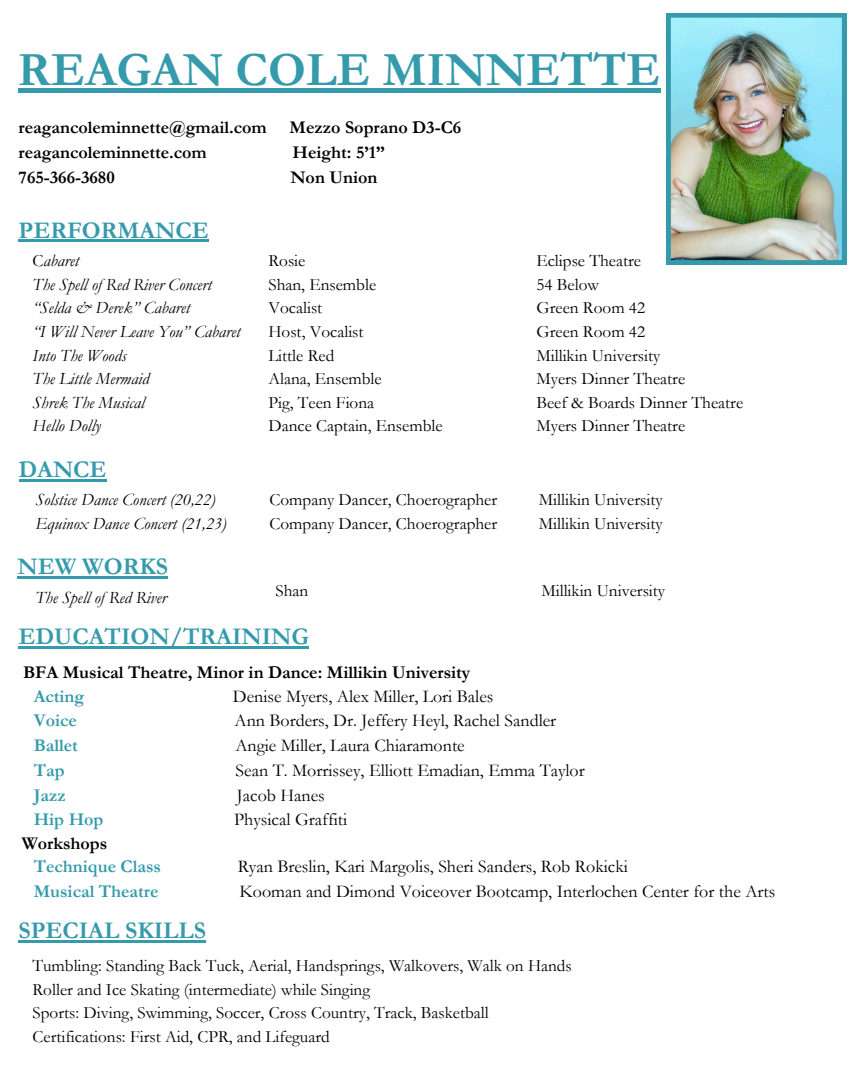
<style>
.page{position:relative;width:864px;height:1080px;background:#fff}
.page>*{position:absolute;margin:0;border:0;box-sizing:border-box;transform-origin:0 0}
.t1{font:700 48px "Garamond";color:#359aab}
.t2{font:700 24px "Garamond";color:#359aab}
.t3{font:18px "Garamond";color:#000}
.t4{font:700 18px "Garamond";color:#000}
.t5{font:700 18px "Garamond";color:#359aab}
.t6{font:17.25px "Garamond";color:#000}
.t7{font:italic 17.25px "Garamond";color:#000}
.s1{font-style:normal}
</style>
<div class="page">
<img style="left:666px;top:13px;width:180px;height:252px">
<div style="left:18px;top:88px;width:642px;height:5px;background:#359aab"></div>
<hr style="left:19px;top:240px;width:190px;height:2px;background:#359aab">
<hr style="left:19px;top:479px;width:88px;height:2px;background:#359aab">
<hr style="left:19px;top:646px;width:290px;height:3px;background:#359aab">
<hr style="left:19px;top:941px;width:187px;height:2px;background:#359aab">
<hr style="left:18px;top:577px;width:150px;height:2px;background:#359aab">
<p class="t1" style="left:18px;top:44px;width:644px">REAGAN COLE MINNETTE</p>
<h1 class="t4" style="left:19px;top:118px;width:250px">reagancoleminnette@gmail.com</h1>
<h1 class="t4" style="left:290px;top:118px;width:173px">Mezzo Soprano D3-C6</h1>
<h1 class="t4" style="left:19px;top:143px;width:190px">reagancoleminnette.com</h1>
<h1 class="t4" style="left:293px;top:143px;width:94px">Height: 5’1”</h1>
<h1 class="t4" style="left:19px;top:167px;width:98px">765-366-3680</h1>
<h1 class="t4" style="left:290px;top:167px;width:88px">Non Union</h1>
<h3 class="t2" style="left:19px;top:217px;width:192px">PERFORMANCE</h3>
<h2 class="t7" style="left:33px;top:251px;width:48px"><span class="s1">C</span>abaret</h2>
<p class="t7" style="left:33px;top:275px;width:181px">The Spell of Red River Concert</p>
<p class="t7" style="left:33px;top:298px;width:159px">“Selda &amp; Derek” Cabaret</p>
<p class="t7" style="left:33px;top:322px;width:209px">“I Will Never Leave You” Cabaret</p>
<p class="t7" style="left:33px;top:346px;width:95px">Into The Woods</p>
<p class="t7" style="left:33px;top:369px;width:118px">The Little Mermaid</p>
<p class="t7" style="left:33px;top:393px;width:113px">Shrek The Musical</p>
<p class="t7" style="left:33px;top:417px;width:70px">Hello Dolly</p>
<p class="t6" style="left:536px;top:251px;width:106px">Eclipse Theatre</p>
<p class="t6" style="left:536px;top:275px;width:64px">54 Below</p>
<p class="t6" style="left:536px;top:298px;width:110px">Green Room 42</p>
<p class="t6" style="left:536px;top:322px;width:110px">Green Room 42</p>
<p class="t6" style="left:536px;top:346px;width:125px">Millikin University</p>
<p class="t6" style="left:536px;top:369px;width:150px">Myers Dinner Theatre</p>
<p class="t6" style="left:536px;top:393px;width:208px">Beef &amp; Boards Dinner Theatre</p>
<p class="t6" style="left:536px;top:417px;width:150px">Myers Dinner Theatre</p>
<p class="t6" style="left:268px;top:251px;width:38px">Rosie</p>
<p class="t6" style="left:268px;top:275px;width:109px">Shan, Ensemble</p>
<p class="t6" style="left:268px;top:298px;width:55px">Vocalist</p>
<p class="t6" style="left:268px;top:322px;width:97px">Host, Vocalist</p>
<p class="t6" style="left:268px;top:346px;width:67px">Little Red</p>
<p class="t6" style="left:268px;top:369px;width:115px">Alana, Ensemble</p>
<p class="t6" style="left:268px;top:393px;width:107px">Pig, Teen Fiona</p>
<p class="t6" style="left:268px;top:417px;width:176px">Dance Captain, Ensemble</p>
<p class="t2" style="left:19px;top:456px;width:89px">DANCE</p>
<p class="t7" style="left:35px;top:490px;width:181px">Solstice Dance Concert (20,22)</p>
<p class="t7" style="left:35px;top:514px;width:193px">Equinox Dance Concert (21,23)</p>
<h2 class="t2" style="left:18px;top:554px;width:152px">NEW WORKS</h2>
<p class="t7" style="left:35px;top:588px;width:133px">The Spell of Red River</p>
<p class="t6" style="left:269px;top:490px;width:229px">Company Dancer, Choerographer</p>
<h3 class="t6" style="left:269px;top:514px;width:229px">Company Dancer, Choerographer</h3>
<p class="t6" style="left:539px;top:490px;width:125px">Millikin University</p>
<p class="t6" style="left:539px;top:514px;width:125px">Millikin University</p>
<p class="t6" style="left:276px;top:581px;width:34px">Shan</p>
<p class="t6" style="left:541px;top:581px;width:125px">Millikin University</p>
<h2 class="t2" style="left:19px;top:624px;width:292px">EDUCATION/TRAINING</h2>
<p class="t4" style="left:23px;top:663px;width:449px">BFA Musical Theatre, Minor in Dance: Millikin University</p>
<p class="t5" style="left:34px;top:686px;width:52px">Acting</p>
<p class="t3" style="left:233px;top:686px;width:262px">Denise Myers, Alex Miller, Lori Bales</p>
<p class="t5" style="left:34px;top:711px;width:45px">Voice</p>
<p class="t3" style="left:235px;top:711px;width:323px">Ann Borders, Dr. Jeffery Heyl, Rachel Sandler</p>
<p class="t5" style="left:34px;top:736px;width:46px">Ballet</p>
<p class="t3" style="left:235px;top:736px;width:231px">Angie Miller, Laura Chiaramonte</p>
<p class="t5" style="left:34px;top:760px;width:32px">Tap</p>
<p class="t3" style="left:236px;top:760px;width:351px">Sean T. Morrissey, Elliott Emadian, Emma Taylor</p>
<p class="t5" style="left:34px;top:785px;width:34px">Jazz</p>
<p class="t3" style="left:237px;top:785px;width:89px">Jacob Hanes</p>
<h2 class="t5" style="left:34px;top:810px;width:71px">Hip Hop</h2>
<h2 class="t3" style="left:234px;top:810px;width:115px">Physical Graffiti</h2>
<p class="t4" style="left:22px;top:833px;width:87px">Workshops</p>
<p class="t5" style="left:34px;top:857px;width:129px">Technique Class</p>
<p class="t3" style="left:238px;top:857px;width:392px">Ryan Breslin, Kari Margolis, Sheri Sanders, Rob Rokicki</p>
<p class="t5" style="left:34px;top:881px;width:126px">Musical Theatre</p>
<p class="t3" style="left:240px;top:881px;width:537px">Kooman and Dimond Voiceover Bootcamp, Interlochen Center for the Arts</p>
<h2 class="t2" style="left:19px;top:918px;width:189px">SPECIAL SKILLS</h2>
<h3 class="t6" style="left:33px;top:956px;width:541px">Tumbling: Standing Back Tuck, Aerial, Handsprings, Walkovers, Walk on Hands</h3>
<p class="t6" style="left:33px;top:980px;width:339px">Roller and Ice Skating (intermediate) while Singing</p>
<p class="t6" style="left:33px;top:1003px;width:458px">Sports: Diving, Swimming, Soccer, Cross Country, Track, Basketball</p>
<p class="t6" style="left:33px;top:1027px;width:299px">Certifications: First Aid, CPR, and Lifeguard</p>
</div>
